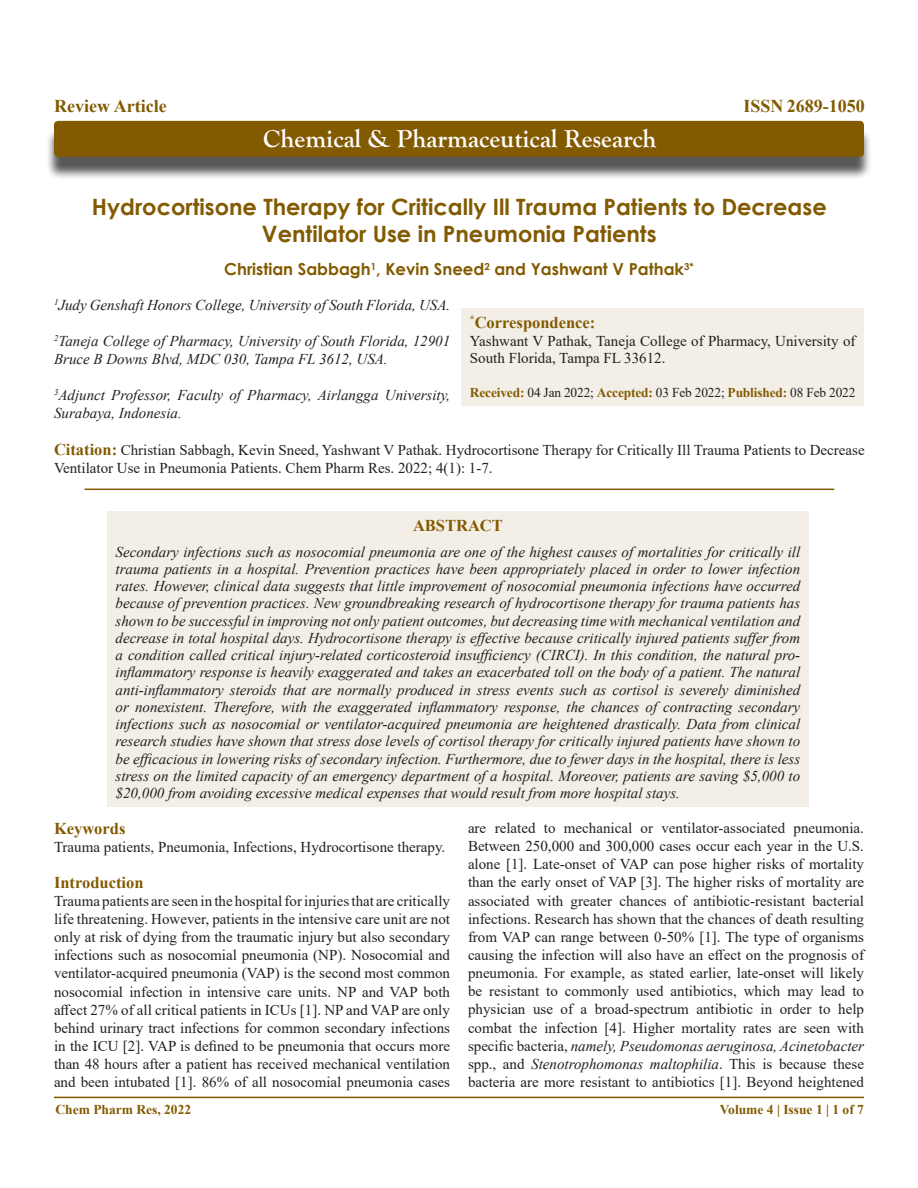
<style>
.page{position:relative;width:918px;height:1188px;background:#fff}
.page>*{position:absolute;margin:0;border:0;box-sizing:border-box;transform-origin:0 0}
.t1{font:700 25.5px "Goudy Old Style T";color:#fff}
.t2{font:700 22.5px/27px "Century Gothic";color:#825a00;text-align:center}
.t3{font:700 18px "Times New Roman";color:#825a00}
.t4{font:700 16.5px "Century Gothic";color:#825a00}
.SUb_Heading{font:700 16.5px "Times New Roman";color:#825a00}
.SUb_Heading-2{font:15px/18.1px "Times New Roman";color:#231f20}
.t5{font:italic 15px/17.2px "Times New Roman";color:#231f20}
.t6{font:13.5px "Times New Roman";letter-spacing:-.01em;color:#231f20}
.t7{font:700 13.5px "Times New Roman";color:#825a00}
.s1{font-weight:700;color:#825a00}
.s2{font-weight:700;font-size:16.5px;color:#825a00}
.s3{font-style:italic}
</style>
<div class="page">
<hr style="left:54px;top:1097px;width:810px;height:1px;background:#825a00">
<div style="left:46px;top:128px;width:826px;height:52px;background:#231f20;opacity:.75"></div>
<div style="left:54px;top:121px;width:810px;height:36px;background:#825a00;border-radius:4px"></div>
<hr style="left:85px;top:489px;width:749px;height:1px;background:#825a00">
<div style="left:461px;top:308px;width:403px;height:98px;background:#f3eee6"></div>
<div style="left:107px;top:511px;width:702px;height:296px;background:#f3eee6"></div>
<p class="t3" style="left:54px;top:93px;width:114px">Review Article</p>
<p class="t3" style="left:743px;top:93px;width:123px">ISSN 2689-1050</p>
<p class="t1" style="left:263px;top:124px;width:395px">Chemical &amp; Pharmaceutical Research</p>
<p class="t2" style="left:92px;top:192px;width:736px">Hydrocortisone Therapy for Critically Ill Trauma Patients to Decrease<br>Ventilator Use in Pneumonia Patients</p>
<p class="t4" style="left:224px;top:257px;width:471px">Christian Sabbagh<sup>1</sup>, Kevin Sneed<sup>2</sup> and Yashwant V Pathak<sup>3*</sup></p>
<p class="t5" style="left:54px;top:296px;width:398px"><sup>1</sup>Judy Genshaft Honors College, University of South Florida, USA.</p>
<p class="t5" style="left:54px;top:332px;width:398px;line-height:18px"><sup>2</sup>Taneja College of Pharmacy, University of South Florida, 12901<br>Bruce B Downs Blvd, MDC 030, Tampa FL 3612, USA.</p>
<p class="t5" style="left:54px;top:386px;width:398px;line-height:18px"><sup>3</sup>Adjunct Professor, Faculty of Pharmacy, Airlangga University,<br>Surabaya, Indonesia.</p>
<p class="SUb_Heading" style="left:470px;top:310px;width:127px"><sup>*</sup>Correspondence:</p>
<p class="SUb_Heading-2" style="left:470px;top:333px;width:387px;line-height:16.5px">Yashwant V Pathak, Taneja College of Pharmacy, University of<br>South Florida, Tampa FL 33612.</p>
<p class="t6" style="left:470px;top:383px;width:387px"><span class="s1">Received:</span> 04 Jan 2022; <span class="s1">Accepted:</span> 03 Feb 2022; <span class="s1">Published:</span> 08 Feb 2022</p>
<p class="SUb_Heading-2" style="left:54px;top:441px;width:812px"><span class="s2">Citation:</span> Christian Sabbagh, Kevin Sneed, Yashwant V Pathak. Hydrocortisone Therapy for Critically Ill Trauma Patients to Decrease<br>Ventilator Use in Pneumonia Patients. Chem Pharm Res. 2022; 4(1): 1-7.</p>
<p class="SUb_Heading" style="left:413px;top:514px;width:91px">ABSTRACT</p>
<p class="t5" style="left:116px;top:543px;width:686px;text-align:justify">Secondary infections such as nosocomial pneumonia are one of the highest causes of mortalities for critically ill trauma patients in a hospital. Prevention practices have been appropriately placed in order to lower infection rates. However, clinical data suggests that little improvement of nosocomial pneumonia infections have occurred because of prevention practices. New groundbreaking research of hydrocortisone therapy for trauma patients has shown to be successful in improving not only patient outcomes, but decreasing time with mechanical ventilation and decrease in total hospital days. Hydrocortisone therapy is effective because critically injured patients suffer from a condition called critical injury-related corticosteroid insufficiency (CIRCI). In this condition, the natural pro&shy;inflammatory response is heavily exaggerated and takes an exacerbated toll on the body of a patient. The natural anti-inflammatory steroids that are normally produced in stress events such as cortisol is severely diminished or nonexistent. Therefore, with the exaggerated inflammatory response, the chances of contracting secondary infections such as nosocomial or ventilator-acquired pneumonia are heightened drastically. Data from clinical research studies have shown that stress dose levels of cortisol therapy for critically injured patients have shown to be efficacious in lowering risks of secondary infection. Furthermore, due to fewer days in the hospital, there is less stress on the limited capacity of an emergency department of a hospital. Moreover, patients are saving $5,000 to $20,000 from avoiding excessive medical expenses that would result from more hospital stays.</p>
<p class="SUb_Heading" style="left:54px;top:816px;width:73px">Keywords</p>
<p class="SUb_Heading-2" style="left:54px;top:837px;width:393px">Trauma patients, Pneumonia, Infections, Hydrocortisone therapy.</p>
<p class="SUb_Heading" style="left:54px;top:871px;width:91px">Introduction</p>
<p class="SUb_Heading-2" style="left:54px;top:892px;width:398px;text-align:justify">Trauma patients are seen in the hospital for injuries that are critically life threatening. However, patients in the intensive care unit are not only at risk of dying from the traumatic injury but also secondary infections such as nosocomial pneumonia (NP). Nosocomial and ventilator-acquired pneumonia (VAP) is the second most common nosocomial infection in intensive care units. NP and VAP both affect 27% of all critical patients in ICUs [1]. NP and VAP are only behind urinary tract infections for common secondary infections in the ICU [2]. VAP is defined to be pneumonia that occurs more than 48 hours after a patient has received mechanical ventilation and been intubated [1]. 86% of all nosocomial pneumonia cases</p>
<p class="SUb_Heading-2" style="left:468px;top:818px;width:398px;text-align:justify">are related to mechanical or ventilator-associated pneumonia.<br>Between 250,000 and 300,000 cases occur each year in the U.S. alone [1]. Late-onset of VAP can pose higher risks of mortality than the early onset of VAP [3]. The higher risks of mortality are associated with greater chances of antibiotic-resistant bacterial infections. Research has shown that the chances of death resulting from VAP can range between 0-50% [1]. The type of organisms causing the infection will also have an effect on the prognosis of pneumonia. For example, as stated earlier, late-onset will likely be resistant to commonly used antibiotics, which may lead to physician use of a broad-spectrum antibiotic in order to help combat the infection [4]. Higher mortality rates are seen with specific bacteria, <span class="s3">namely, Pseudomonas aeruginosa, Acinetobacter </span>spp., and <span class="s3">Stenotrophomonas maltophilia</span>. This is because these bacteria are more resistant to antibiotics [1]. Beyond heightened</p>
<p class="t7" style="left:55px;top:1100px;width:137px">Chem Pharm Res, 2022</p>
<p class="t7" style="left:720px;top:1100px;width:146px">Volume 4 | Issue 1 | 1 of 7</p>
</div>
